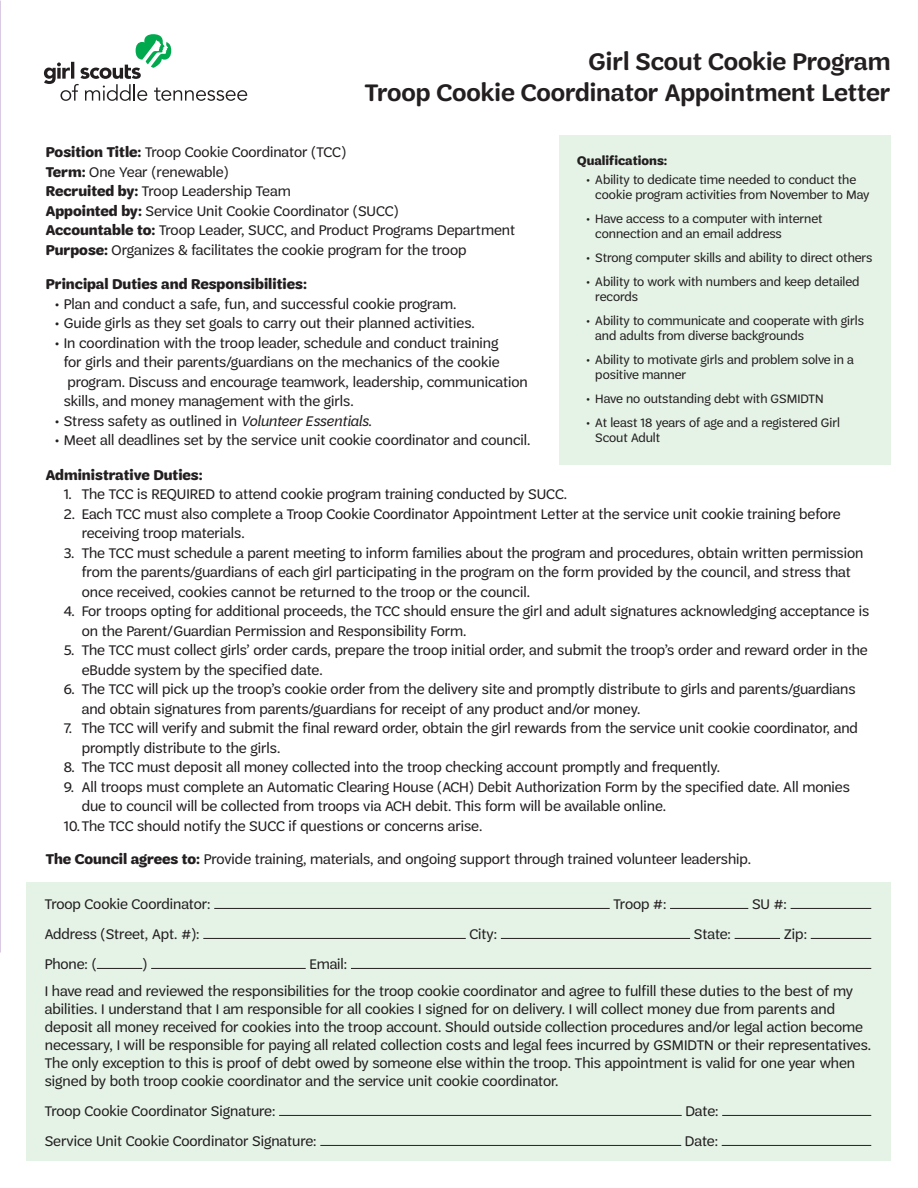
<style>
.page{position:relative;width:918px;height:1188px;background:#fff}
.page>*{position:absolute;margin:0;border:0;box-sizing:border-box;transform-origin:0 0}
.t1{font:600 25.5px "Trefoil Sans";color:#231f20}
.t2{font:15px/19.5px "Trefoil Sans";color:#231f20}
.t3{font:700 15px "Trefoil Sans";color:#231f20}
.t4{font:13.2px/15px "Trefoil Sans";color:#231f20}
.t5{font:700 13.2px "Trefoil Sans";color:#231f20}
.s1{font-weight:700}
.s2{font-style:italic}
</style>
<div class="page">
<svg style="left:44px;top:34px;width:203px;height:67px"></svg>
<div style="left:559px;top:135px;width:332px;height:330px;background:#e5f3e7"></div>
<div style="left:27px;top:882px;width:864px;height:279px;background:#e5f3e7"></div>
<hr style="left:214px;top:908px;width:396px;height:1px;background:#231f20">
<hr style="left:670px;top:908px;width:78px;height:1px;background:#231f20">
<hr style="left:791px;top:908px;width:80px;height:1px;background:#231f20">
<hr style="left:203px;top:938px;width:263px;height:1px;background:#231f20">
<hr style="left:501px;top:938px;width:189px;height:1px;background:#231f20">
<hr style="left:735px;top:938px;width:45px;height:1px;background:#231f20">
<hr style="left:811px;top:938px;width:60px;height:1px;background:#231f20">
<hr style="left:97px;top:968px;width:45px;height:1px;background:#231f20">
<hr style="left:151px;top:968px;width:155px;height:1px;background:#231f20">
<hr style="left:351px;top:968px;width:520px;height:1px;background:#231f20">
<hr style="left:279px;top:1115px;width:403px;height:1px;background:#231f20">
<hr style="left:722px;top:1115px;width:149px;height:1px;background:#231f20">
<hr style="left:320px;top:1145px;width:361px;height:1px;background:#231f20">
<hr style="left:722px;top:1145px;width:149px;height:1px;background:#231f20">
<p class="t1" style="left:589px;top:48px;width:303px">Girl Scout Cookie Program</p>
<p class="t1" style="left:365px;top:78px;width:527px">Troop Cookie Coordinator Appointment Letter</p>
<p class="t2" style="left:46px;top:142px;width:302px"><span class="s1">Position Title:</span> Troop Cookie Coordinator (TCC)</p>
<p class="t2" style="left:46px;top:162px;width:185px"><span class="s1">Term:</span> One Year (renewable)</p>
<p class="t2" style="left:46px;top:181px;width:246px"><span class="s1">Recruited by:</span> Troop Leadership Team</p>
<p class="t2" style="left:46px;top:201px;width:354px"><span class="s1">Appointed by:</span> Service Unit Cookie Coordinator (SUCC)</p>
<p class="t2" style="left:46px;top:220px;width:471px"><span class="s1">Accountable to:</span> Troop Leader, SUCC, and Product Programs Department</p>
<p class="t2" style="left:46px;top:240px;width:422px"><span class="s1">Purpose:</span> Organizes &amp; facilitates the cookie program for the troop</p>
<p class="t3" style="left:46px;top:276px;width:263px">Principal Duties and Responsibilities:</p>
<p class="t2" style="left:55px;top:294px;width:403px">• Plan and conduct a safe, fun, and successful cookie program.</p>
<p class="t2" style="left:55px;top:313px;width:422px">• Guide girls as they set goals to carry out their planned activities.</p>
<p class="t2" style="left:64px;top:333px;width:466px;text-indent:-9px">• In coordination with the troop leader, schedule and conduct training<br>for girls and their parents/guardians on the mechanics of the cookie program. Discuss and encourage teamwork, leadership, communication skills, and money management with the girls.</p>
<p class="t2" style="left:55px;top:411px;width:319px">• Stress safety as outlined in <span class="s2">Volunteer Essentials</span>.</p>
<p class="t2" style="left:55px;top:430px;width:477px">• Meet all deadlines set by the service unit cookie coordinator and council.</p>
<p class="t3" style="left:46px;top:466px;width:159px">Administrative Duties:</p>
<p class="t2" style="left:64px;top:484px;width:505px">1. The TCC is REQUIRED to attend cookie program training conducted by SUCC.</p>
<p class="t2" style="left:82px;top:504px;width:760px;text-indent:-18px">2. Each TCC must also complete a Troop Cookie Coordinator Appointment Letter at the service unit cookie training before receiving troop materials.</p>
<p class="t2" style="left:82px;top:543px;width:783px;text-indent:-18px">3. The TCC must schedule a parent meeting to inform families about the program and procedures, obtain written permission from the parents/guardians of each girl participating in the program on the form provided by the council, and stress that once received, cookies cannot be returned to the troop or the council.</p>
<p class="t2" style="left:82px;top:601px;width:789px;text-indent:-18px">4. For troops opting for additional proceeds, the TCC should ensure the girl and adult signatures acknowledging acceptance is on the Parent/Guardian Permission and Responsibility Form.</p>
<p class="t2" style="left:82px;top:640px;width:787px;text-indent:-18px">5. The TCC must collect girls’ order cards, prepare the troop initial order, and submit the troop’s order and reward order in the eBudde system by the specified date.</p>
<p class="t2" style="left:82px;top:679px;width:775px;text-indent:-18px">6. The TCC will pick up the troop’s cookie order from the delivery site and promptly distribute to girls and parents/guardians and obtain signatures from parents/guardians for receipt of any product and/or money.</p>
<p class="t2" style="left:82px;top:718px;width:778px;text-indent:-18px">7. The TCC will verify and submit the final reward order, obtain the girl rewards from the service unit cookie coordinator, and promptly distribute to the girls.</p>
<p class="t2" style="left:64px;top:757px;width:658px">8. The TCC must deposit all money collected into the troop checking account promptly and frequently.</p>
<p class="t2" style="left:82px;top:777px;width:770px;text-indent:-18px">9. All troops must complete an Automatic Clearing House (ACH) Debit Authorization Form by the specified date. All monies due to council will be collected from troops via ACH debit. This form will be available online.</p>
<p class="t2" style="left:64px;top:816px;width:420px">10.The TCC should notify the SUCC if questions or concerns arise.</p>
<p class="t2" style="left:46px;top:850px;width:707px"><span class="s1">The Council agrees to:</span> Provide training, materials, and ongoing support through trained volunteer leadership.</p>
<p class="t5" style="left:577px;top:153px;width:92px">Qualifications:</p>
<p class="t4" style="left:595px;top:172px;width:276px;text-indent:-9px">• Ability to dedicate time needed to conduct the cookie program activities from November to May</p>
<p class="t4" style="left:595px;top:211px;width:229px;text-indent:-9px">• Have access to a computer with internet connection and an email address</p>
<p class="t4" style="left:586px;top:250px;width:288px">• Strong computer skills and ability to direct others</p>
<p class="t4" style="left:595px;top:274px;width:266px;text-indent:-9px">• Ability to work with numbers and keep detailed records</p>
<p class="t4" style="left:595px;top:313px;width:270px;text-indent:-9px">• Ability to communicate and cooperate with girls and adults from diverse backgrounds</p>
<p class="t4" style="left:595px;top:352px;width:260px;text-indent:-9px">• Ability to motivate girls and problem solve in a positive manner</p>
<p class="t4" style="left:586px;top:391px;width:239px">• Have no outstanding debt with GSMIDTN</p>
<p class="t4" style="left:595px;top:415px;width:246px;text-indent:-9px">• At least 18 years of age and a registered Girl<br>Scout Adult</p>
<p class="t2" style="left:45px;top:894px;width:167px">Troop Cookie Coordinator:</p>
<p class="t2" style="left:613px;top:894px;width:54px">Troop #:</p>
<p class="t2" style="left:752px;top:894px;width:36px">SU #:</p>
<p class="t2" style="left:45px;top:924px;width:156px">Address (Street, Apt. #):</p>
<p class="t2" style="left:470px;top:924px;width:29px">City:</p>
<p class="t2" style="left:694px;top:924px;width:39px">State:</p>
<p class="t2" style="left:784px;top:924px;width:25px">Zip:</p>
<p class="t2" style="left:45px;top:954px;width:54px">Phone: (</p>
<p class="t2" style="left:142px;top:954px;width:7px">)</p>
<p class="t2" style="left:309px;top:954px;width:39px">Email:</p>
<p class="t2" style="left:45px;top:982px;width:828px;line-height:18px">I have read and reviewed the responsibilities for the troop cookie coordinator and agree to fulfill these duties to the best of my abilities. I understand that I am responsible for all cookies I signed for on delivery. I will collect money due from parents and deposit all money received for cookies into the troop account. Should outside collection procedures and/or legal action become necessary, I will be responsible for paying all related collection costs and legal fees incurred by GSMIDTN or their representatives.<br>The only exception to this is proof of debt owed by someone else within the troop. This appointment is valid for one year when signed by both troop cookie coordinator and the service unit cookie coordinator.</p>
<p class="t2" style="left:45px;top:1101px;width:232px">Troop Cookie Coordinator Signature:</p>
<p class="t2" style="left:685px;top:1101px;width:35px">Date:</p>
<p class="t2" style="left:45px;top:1131px;width:273px">Service Unit Cookie Coordinator Signature:</p>
<p class="t2" style="left:685px;top:1131px;width:35px">Date:</p>
</div>
